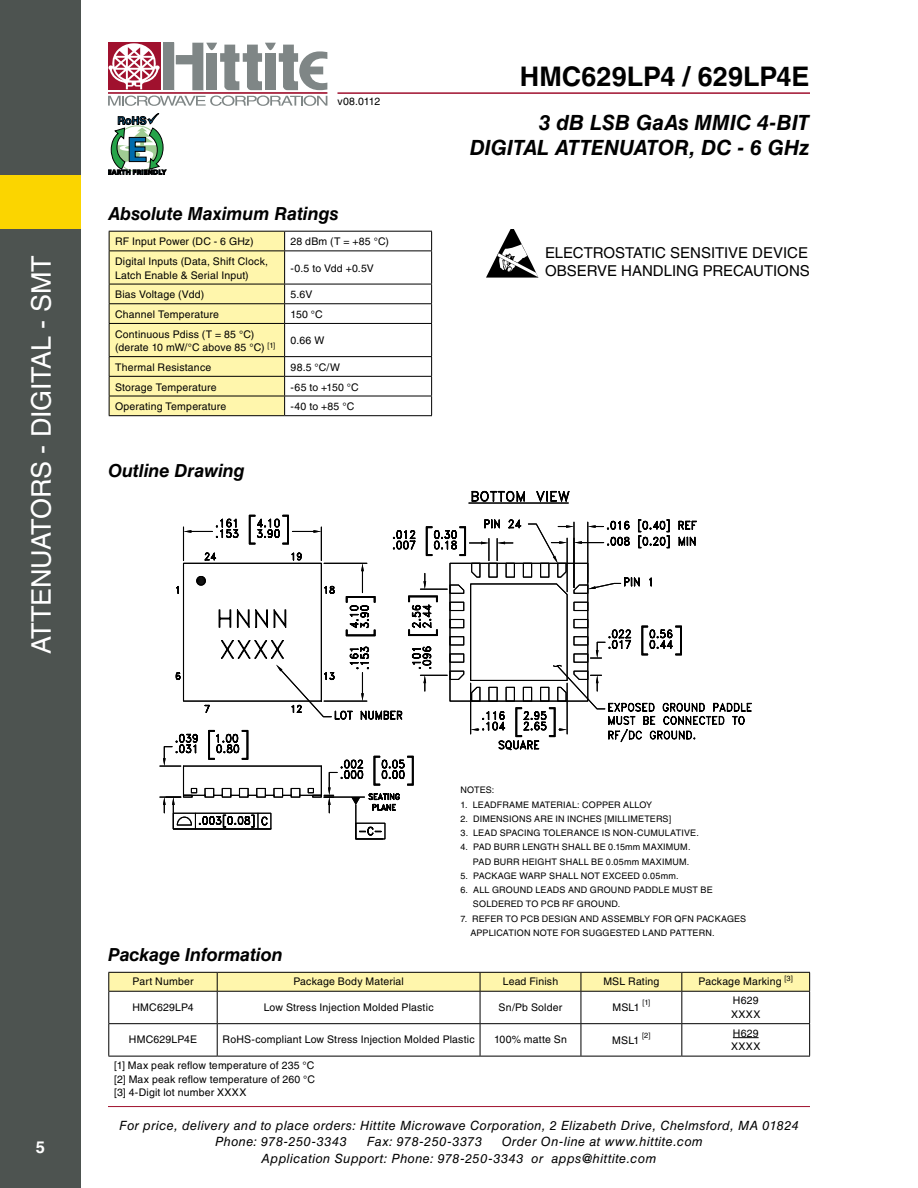
<style>
.page{position:relative;width:918px;height:1188px;background:#fff}
.page>*{position:absolute;margin:0;border:0;box-sizing:border-box;transform-origin:0 0}
.t1{font:27px "Helvetica LT Std";letter-spacing:-.015em;color:#fff}
.t2{font:700 27px "Helvetica LT Std";color:#000}
.t3{font:italic 700 21px/25.2px "Helvetica LT Std";letter-spacing:.005em;color:#000;text-align:right}
.t4{font:italic 700 18px "Helvetica LT Std";letter-spacing:-.005em;color:#000}
.t5{font:700 16.5px "Helvetica LT Std";color:#fff}
.t6{font:15px/18px "Helvetica LT Std";letter-spacing:-.005em;color:#000}
.t7{font:italic 12.75px/16.5px "Helvetica LT Std";letter-spacing:.035em;color:#000}
.t8{font:10.5px/13.5px "Helvetica LT Std";letter-spacing:.02em;color:#000}
.t9{font:9px/14.2px "Helvetica LT Std";letter-spacing:.02em;color:#000;text-align:right}
.t10{font:7.5px "Helvetica LT Std";color:#000}
</style>
<div class="page">
<hr style="left:108px;top:1106px;width:702px;height:1px;background:#a0112e">
<hr style="left:338px;top:92px;width:472px;height:2px;background:#a0112e">
<div style="left:163px;top:43px;width:11px;height:47px;background:#7f8686"></div>
<div style="left:108px;top:43px;width:52px;height:47px;background:#a0112e"></div>
<hr style="left:108px;top:92px;width:219px;height:2px;background:#a0112e">
<svg style="left:176px;top:43px;width:151px;height:47px"></svg>
<svg style="left:108px;top:96px;width:219px;height:10px"></svg>
<svg style="left:108px;top:43px;width:52px;height:46px"></svg>
<svg style="left:108px;top:113px;width:58px;height:62px"></svg>
<div style="left:0;top:0;width:81px;height:1188px;background:#4d5350"></div>
<div style="left:0;top:175px;width:81px;height:54px;background:#fbd500"></div>
<hr style="left:285px;top:231px;width:147px;height:1px;background:#000">
<svg style="left:431px;top:232px;width:1px;height:19px"></svg>
<hr style="left:285px;top:251px;width:147px;height:1px;background:#000">
<hr style="left:431px;top:251px;width:1px;height:33px;background:#000">
<hr style="left:285px;top:284px;width:147px;height:1px;background:#000">
<hr style="left:285px;top:303px;width:147px;height:1px;background:#000">
<svg style="left:431px;top:284px;width:1px;height:39px"></svg>
<hr style="left:285px;top:323px;width:147px;height:1px;background:#000">
<hr style="left:431px;top:324px;width:1px;height:32px;background:#000">
<hr style="left:285px;top:356px;width:147px;height:1px;background:#000">
<hr style="left:285px;top:376px;width:147px;height:1px;background:#000">
<hr style="left:285px;top:396px;width:147px;height:1px;background:#000">
<svg style="left:109px;top:231px;width:176px;height:184px"></svg>
<svg style="left:431px;top:357px;width:1px;height:58px"></svg>
<hr style="left:109px;top:415px;width:176px;height:1px;background:#000">
<hr style="left:285px;top:415px;width:147px;height:1px;background:#000">
<svg style="left:486px;top:230px;width:52px;height:48px"></svg>
<svg style="left:163px;top:797px;width:2px;height:8px"></svg>
<svg style="left:163px;top:758px;width:2px;height:8px"></svg>
<svg style="left:172px;top:490px;width:580px;height:350px"></svg>
<svg style="left:108px;top:972px;width:702px;height:19px"></svg>
<hr style="left:108px;top:991px;width:109px;height:1px;background:#000">
<hr style="left:108px;top:992px;width:1px;height:31px;background:#000">
<hr style="left:217px;top:991px;width:263px;height:1px;background:#000">
<hr style="left:217px;top:992px;width:1px;height:31px;background:#000">
<hr style="left:480px;top:991px;width:101px;height:1px;background:#000">
<hr style="left:480px;top:992px;width:1px;height:31px;background:#000">
<hr style="left:581px;top:991px;width:101px;height:1px;background:#000">
<hr style="left:581px;top:992px;width:1px;height:31px;background:#000">
<hr style="left:682px;top:991px;width:128px;height:1px;background:#000">
<hr style="left:681px;top:992px;width:1px;height:31px;background:#000">
<hr style="left:809px;top:992px;width:1px;height:31px;background:#000">
<hr style="left:108px;top:1023px;width:109px;height:1px;background:#000">
<hr style="left:108px;top:1024px;width:1px;height:32px;background:#000">
<hr style="left:217px;top:1023px;width:263px;height:1px;background:#000">
<hr style="left:217px;top:1024px;width:1px;height:32px;background:#000">
<hr style="left:480px;top:1023px;width:101px;height:1px;background:#000">
<hr style="left:480px;top:1024px;width:1px;height:32px;background:#000">
<hr style="left:581px;top:1023px;width:101px;height:1px;background:#000">
<hr style="left:581px;top:1024px;width:1px;height:32px;background:#000">
<hr style="left:682px;top:1023px;width:128px;height:1px;background:#000">
<hr style="left:681px;top:1024px;width:1px;height:32px;background:#000">
<hr style="left:809px;top:1024px;width:1px;height:32px;background:#000">
<hr style="left:108px;top:1056px;width:109px;height:1px;background:#000">
<hr style="left:217px;top:1056px;width:263px;height:1px;background:#000">
<hr style="left:480px;top:1056px;width:101px;height:1px;background:#000">
<hr style="left:581px;top:1056px;width:101px;height:1px;background:#000">
<hr style="left:682px;top:1056px;width:128px;height:1px;background:#000">
<svg style="left:733px;top:1037px;width:26px;height:1px"></svg>
<h1 class="t1" style="left:26px;top:654px;width:400px;rotate:-90deg">Attenuators - Digital - SMT</h1>
<h3 class="t5" style="left:36px;top:1138px;width:11px">5</h3>
<p class="t8" style="left:338px;top:94px;width:44px">v08.0112</p>
<h3 class="t4" style="left:108px;top:203px;width:232px">Absolute Maximum Ratings</h3>
<p class="t8" style="left:115px;top:235px;width:140px">RF I nput Power (DC - 6 GHz)</p>
<p class="t8" style="left:291px;top:235px;width:100px">28 dBm (T = +85 °C)</p>
<p class="t8" style="left:115px;top:255px;width:154px">Digital I nputs (Data, Shift Clock,<br>Latch Enable &amp; Serial Input)</p>
<p class="t8" style="left:291px;top:261px;width:85px">-0.5 to Vdd +0.5V</p>
<p class="t8" style="left:115px;top:288px;width:91px">Bias Voltage (Vdd)</p>
<p class="t8" style="left:291px;top:288px;width:23px">5.6V</p>
<p class="t8" style="left:115px;top:308px;width:105px">Channel Temperature</p>
<p class="t8" style="left:291px;top:308px;width:34px">150 °C</p>
<p class="t8" style="left:115px;top:327px;width:162px">Continuous Pdiss (T = 85 °C) (derate 10 mW/°C above 85 °C) <sup>[1]</sup></p>
<p class="t8" style="left:291px;top:334px;width:35px">0.66 W</p>
<p class="t8" style="left:115px;top:360px;width:98px">Thermal Resistance</p>
<p class="t8" style="left:291px;top:360px;width:51px">98.5 °C/W</p>
<p class="t8" style="left:115px;top:380px;width:103px">Storage Temperature</p>
<p class="t8" style="left:291px;top:380px;width:70px">-65 to +150 °C</p>
<p class="t8" style="left:115px;top:400px;width:113px">Operating Temperature</p>
<p class="t8" style="left:291px;top:400px;width:65px">-40 to +85 °C</p>
<h3 class="t4" style="left:108px;top:460px;width:138px">Outline Drawing</h3>
<h1 class="t2" style="left:520px;top:60px;width:291px">HMC629LP4 / 629LP4E</h1>
<h2 class="t3" style="left:470px;top:109px;width:341px">3 dB LSB GaAs MMIC 4-BIT<br>DIGITAL ATTENUATOR, DC - 6 GHz</h2>
<h3 class="t6" style="left:545px;top:244px;width:266px">ELECTROSTATIC SENSITIVE DEVICE<br>OBSERVE HANDLING PRECAUTIONS</h3>
<h3 class="t4" style="left:108px;top:943px;width:176px">Package Information</h3>
<p class="t9" style="left:460px;top:783px;width:8px">NOTES</p>
<p class="t9" style="left:492px;top:783px;width:4px">:</p>
<p class="t9" style="left:460px;top:797px;width:91px">1. LEADFRAME MATERI</p>
<p class="t9" style="left:566px;top:797px;width:70px">AL: COPPER ALLO</p>
<p class="t9" style="left:646px;top:797px;width:8px">Y</p>
<p class="t9" style="left:460px;top:812px;width:37px">2. DIMENSIONS</p>
<p class="t9" style="left:534px;top:812px;width:86px">ARE IN INCHES [MILLI</p>
<p class="t9" style="left:630px;top:812px;width:15px">METERS</p>
<p class="t9" style="left:669px;top:812px;width:4px">]</p>
<p class="t9" style="left:460px;top:826px;width:240px">3. LEAD SPACING TOLERANCE IS NON-CUMULATIVE.</p>
<p class="t9" style="left:460px;top:840px;width:232px">4. PAD BURR LENGTH SHALL BE 0.15mm MAXIMUM.<br>PAD BURR HEIGHT SHALL BE 0.05mm MAXIMUM.</p>
<p class="t9" style="left:460px;top:869px;width:220px">5. PACKAGE WARP SHALL NOT EXCEED 0.05mm.</p>
<p class="t9" style="left:460px;top:883px;width:40px">6. ALL GROUN</p>
<p class="t9" style="left:526px;top:883px;width:72px">D LEADS AND GROUN</p>
<p class="t9" style="left:624px;top:883px;width:63px">D PADDLE MUST</p>
<p class="t9" style="left:701px;top:883px;width:12px">BE</p>
<p class="t9" style="left:473px;top:897px;width:7px">SOL</p>
<p class="t9" style="left:492px;top:897px;width:14px">DERE</p>
<p class="t9" style="left:517px;top:897px;width:68px">D TO PCB RF GROUN</p>
<p class="t9" style="left:611px;top:897px;width:10px">D.</p>
<p class="t9" style="left:460px;top:911px;width:95px">7. REFER TO PCB DESIGN</p>
<p class="t9" style="left:580px;top:911px;width:35px">AND ASSE</p>
<p class="t9" style="left:626px;top:911px;width:109px">MBLY FOR QFN PACKAGES</p>
<p class="t9" style="left:470px;top:926px;width:45px">APPLI CATION</p>
<p class="t9" style="left:533px;top:926px;width:8px">NOTE</p>
<p class="t9" style="left:561px;top:926px;width:30px">FOR SUGGESTE</p>
<p class="t9" style="left:634px;top:926px;width:55px">D LAN D PATTERN</p>
<p class="t9" style="left:712px;top:926px;width:4px">.</p>
<p class="t8" style="left:133px;top:975px;width:62px">Part Number</p>
<p class="t8" style="left:293px;top:975px;width:112px">Package Body Material</p>
<p class="t8" style="left:503px;top:975px;width:57px">Lead Finish</p>
<p class="t8" style="left:603px;top:975px;width:58px">MSL Rating</p>
<p class="t8" style="left:699px;top:975px;width:96px">Package Marking <sup>[3]</sup></p>
<p class="t8" style="left:132px;top:1000px;width:63px">HMC629LP4</p>
<p class="t8" style="left:264px;top:1000px;width:171px">Low Stress I njection Molded Plastic</p>
<p class="t8" style="left:499px;top:1000px;width:65px">Sn/Pb Solder</p>
<p class="t8" style="left:612px;top:1001px;width:29px">MSL1</p>
<p class="t10" style="left:642px;top:998px;width:9px">[1]</p>
<p class="t8" style="left:731px;top:994px;width:31px">H629<br>XXXX</p>
<p class="t10" style="left:642px;top:1031px;width:10px">[2]</p>
<p class="t8" style="left:731px;top:1026px;width:31px">H629<br>XXXX</p>
<p class="t8" style="left:129px;top:1033px;width:68px">HMC629LP4E</p>
<p class="t8" style="left:223px;top:1033px;width:254px">RoHS-compliant Low Stress I njection Molded Plastic</p>
<p class="t8" style="left:494px;top:1033px;width:74px">100% matte Sn</p>
<p class="t8" style="left:612px;top:1033px;width:29px">MSL1</p>
<p class="t8" style="left:114px;top:1059px;width:203px;text-align:justify">[1] Max peak reflow temperature of 235 °C [2] Max peak reflow temperature of 260 °C [3] 4-Digit lot number XXXX</p>
<p class="t7" style="left:215px;top:1117px;width:585px;text-indent:-96px">For price, delivery and to place orders: Hittite Microwave Corporation, 2 Elizabeth Drive, Chelmsford, MA 01824<br>Phone: 978-250-3343</p>
<p class="t7" style="left:262px;top:1133px;width:443px;text-indent:240px">Order On-line at www.hittite.com<br>Application Support: Phone: 978-250-3343 or apps@hittite.com</p>
<p class="t7" style="left:367px;top:1133px;width:117px">Fax: 978-250-3373</p>
</div>
